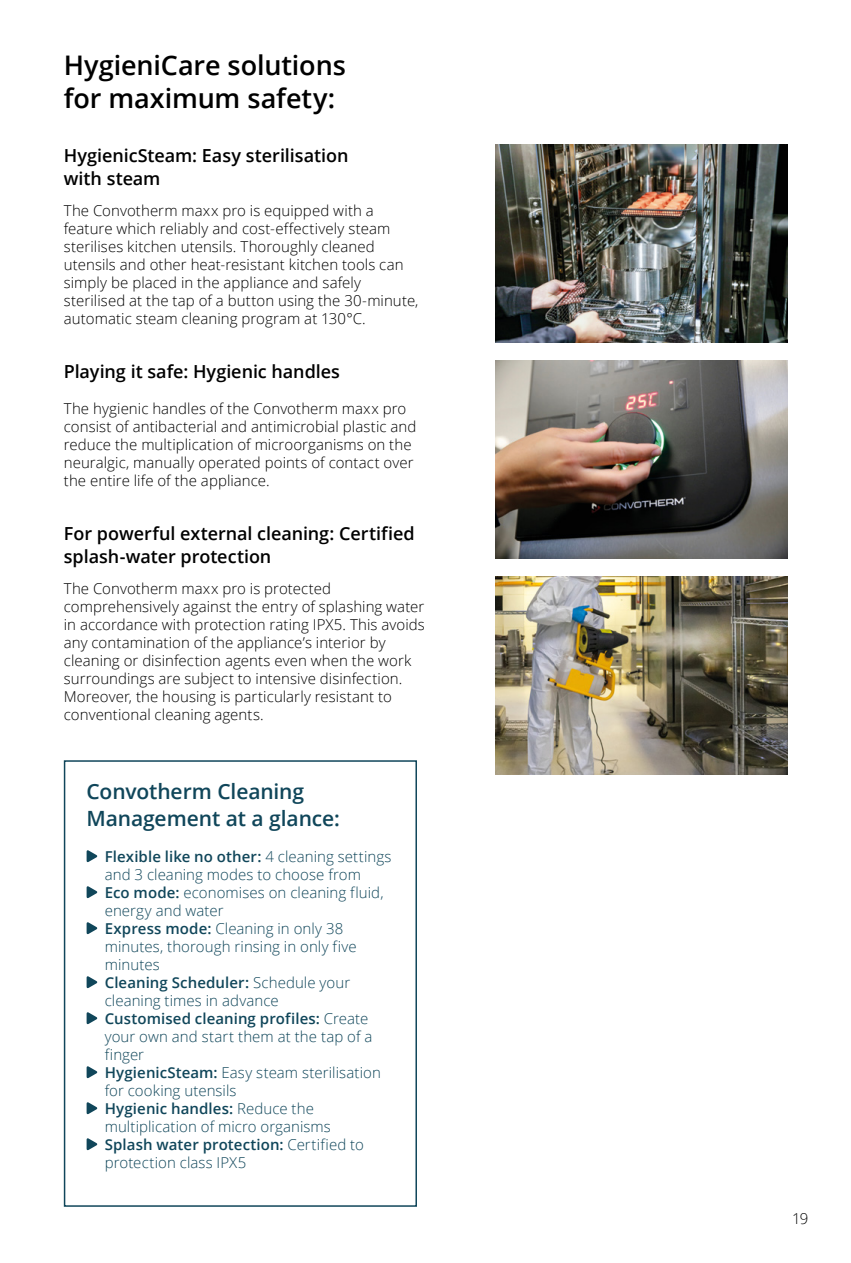
<style>
.page{position:relative;width:851px;height:1263px;background:#fff}
.page>*{position:absolute;margin:0;border:0;box-sizing:border-box;transform-origin:0 0}
.Open_Sans_Semibold_1{font:600 27px/33px "Open Sans";letter-spacing:-.005em;color:#000}
.Open_Sans_Semibold_1-2{font:600 21px/27px "Open Sans";letter-spacing:-.005em;color:#10465a}
.Open_Sans_Semibold_1-3{font:600 18px/22.5px "Open Sans";letter-spacing:-.005em;color:#000}
.Open_Sans_Light_10pt{font:300 15px/18px "Open Sans";letter-spacing:.005em;color:#000}
.Open_Sans_Light_10pt-2{font:300 15px/18px "Open Sans";letter-spacing:.005em;color:#10465a}
.s1{font-weight:600}
</style>
<div class="page">
<img style="left:495px;top:144px;width:292px;height:198px">
<img style="left:495px;top:360px;width:292px;height:198px">
<img style="left:495px;top:576px;width:292px;height:198px">
<svg style="left:87px;top:850px;width:10px;height:12px"></svg>
<svg style="left:87px;top:886px;width:10px;height:12px"></svg>
<svg style="left:87px;top:922px;width:10px;height:12px"></svg>
<svg style="left:87px;top:976px;width:10px;height:12px"></svg>
<svg style="left:87px;top:1012px;width:10px;height:12px"></svg>
<svg style="left:87px;top:1066px;width:10px;height:12px"></svg>
<svg style="left:87px;top:1102px;width:10px;height:12px"></svg>
<svg style="left:87px;top:1138px;width:10px;height:12px"></svg>
<div style="left:64px;top:760px;width:353px;height:447px;border:2px solid #10465a"></div>
<p class="Open_Sans_Semibold_1" style="left:64px;top:48px;width:283px">HygieniCare solutions for maximum safety:</p>
<p class="Open_Sans_Semibold_1-3" style="left:64px;top:144px;width:286px">HygienicSteam: Easy sterilisation with steam</p>
<p class="Open_Sans_Light_10pt" style="left:64px;top:201px;width:311px">The Convotherm maxx pro is equipped with a</p>
<p class="Open_Sans_Light_10pt" style="left:64px;top:219px;width:328px">feature which reliably and cost-effectively steam</p>
<p class="Open_Sans_Light_10pt" style="left:64px;top:237px;width:312px">sterilises kitchen utensils. Thoroughly cleaned</p>
<p class="Open_Sans_Light_10pt" style="left:64px;top:255px;width:341px">utensils and other heat-resistant kitchen tools can</p>
<p class="Open_Sans_Light_10pt" style="left:64px;top:273px;width:356px">simply be placed in the appliance and safely sterilised at the tap of a button using the 30-minute, automatic steam cleaning program at 130°C.</p>
<p class="Open_Sans_Semibold_1-3" style="left:64px;top:360px;width:277px">Playing it safe: Hygienic handles</p>
<p class="Open_Sans_Light_10pt" style="left:64px;top:399px;width:354px">The hygienic handles of the Convotherm maxx pro consist of antibacterial and antimicrobial plastic and reduce the multiplication of microorganisms on the neuralgic, manually operated points of contact over the entire life of the appliance.</p>
<p class="Open_Sans_Semibold_1-3" style="left:64px;top:522px;width:352px">For powerful external cleaning: Certified splash-water protection</p>
<p class="Open_Sans_Light_10pt" style="left:64px;top:579px;width:362px">The Convotherm maxx pro is protected comprehensively against the entry of splashing water in accordance with protection rating IPX5. This avoids any contamination of the appliance’s interior by cleaning or disinfection agents even when the work surroundings are subject to intensive disinfection.<br>Moreover, the housing is particularly resistant to conventional cleaning agents.</p>
<p class="Open_Sans_Semibold_1-2" style="left:87px;top:777px;width:255px">Convotherm Cleaning<br>Management at a glance:</p>
<p class="Open_Sans_Light_10pt-2" style="left:105px;top:847px;width:288px"><span class="s1">Flexible like no other:</span> 4 cleaning settings and 3 cleaning modes to choose from</p>
<p class="Open_Sans_Light_10pt-2" style="left:105px;top:883px;width:280px"><span class="s1">Eco mode:</span> economises on cleaning fluid, energy and water</p>
<p class="Open_Sans_Light_10pt-2" style="left:105px;top:919px;width:253px"><span class="s1">Express mode:</span> Cleaning in only 38 minutes, thorough rinsing in only five minutes</p>
<p class="Open_Sans_Light_10pt-2" style="left:105px;top:973px;width:247px"><span class="s1">Cleaning Scheduler:</span> Schedule your cleaning times in advance</p>
<p class="Open_Sans_Light_10pt-2" style="left:105px;top:1009px;width:269px"><span class="s1">Customised cleaning profiles:</span> Create your own and start them at the tap of a finger</p>
<p class="Open_Sans_Light_10pt-2" style="left:105px;top:1063px;width:277px"><span class="s1">HygienicSteam:</span> Easy steam sterilisation for cooking utensils</p>
<p class="Open_Sans_Light_10pt-2" style="left:105px;top:1099px;width:228px"><span class="s1">Hygienic handles:</span> Reduce the multiplication of micro organisms</p>
<p class="Open_Sans_Light_10pt-2" style="left:105px;top:1135px;width:261px"><span class="s1">Splash water protection:</span> Certified to protection class IPX5</p>
<p class="Open_Sans_Light_10pt" style="left:792px;top:1209px;width:18px">19</p>
</div>
